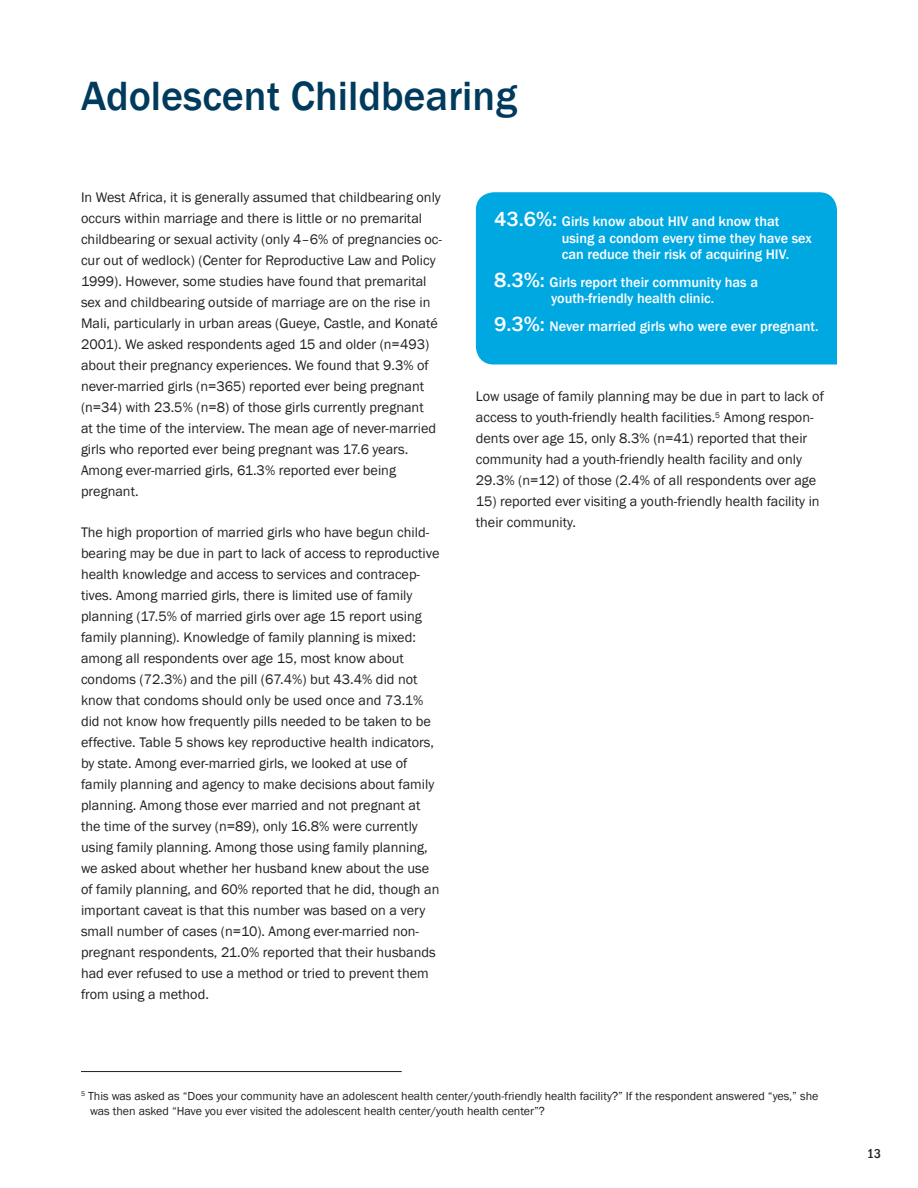
<style>
.page{position:relative;width:918px;height:1188px;background:#fff}
.page>*{position:absolute;margin:0;border:0;box-sizing:border-box;transform-origin:0 0}
.t1{font:500 42px "Franklin Gothic";color:#003a5d}
.t2{font:14.25px/21px "Franklin Gothic";color:#231f20}
.Paragraph_Style_1{font:500 14.25px/16.5px "Franklin Gothic";color:#fff}
.t3{font:500 condensed 13.5px "Franklin Gothic";color:#231f20}
.t4{font:12px/15px "Franklin Gothic";color:#231f20}
.s1{font-size:21px}
</style>
<div class="page">
<div style="left:476px;top:192px;width:361px;height:172px;background:#00a8e2"></div>
<hr style="left:81px;top:1071px;width:321px;height:1px;background:#231f20">
<p class="t1" style="left:81px;top:70px;width:438px">Adolescent Childbearing</p>
<p class="t2" style="left:81px;top:187px;width:363px">In West Africa, it is generally assumed that childbearing only occurs within marriage and there is little or no premarital childbearing or sexual activity (only 4–6% of pregnancies oc&shy;cur out of wedlock) (Center for Reproductive Law and Policy 1999). However, some studies have found that premarital sex and childbearing outside of marriage are on the rise in Mali, particularly in urban areas (Gueye, Castle, and Konaté 2001). We asked respondents aged 15 and older (n=493) about their pregnancy experiences. We found that 9.3% of never-married girls (n=365) reported ever being pregnant (n=34) with 23.5% (n=8) of those girls currently pregnant<br>at the time of the interview. The mean age of never-married girls who reported ever being pregnant was 17.6 years.<br>Among ever-married girls, 61.3% reported ever being pregnant.</p>
<p class="t2" style="left:81px;top:523px;width:360px">The high proportion of married girls who have begun child&shy;bearing may be due in part to lack of access to reproductive health knowledge and access to services and contracep&shy;tives. Among married girls, there is limited use of family planning (17.5% of married girls over age 15 report using family planning). Knowledge of family planning is mixed: among all respondents over age 15, most know about condoms (72.3%) and the pill (67.4%) but 43.4% did not know that condoms should only be used once and 73.1% did not know how frequently pills needed to be taken to be effective. Table 5 shows key reproductive health indicators, by state. Among ever-married girls, we looked at use of family planning and agency to make decisions about family planning. Among those ever married and not pregnant at the time of the survey (n=89), only 16.8% were currently using family planning. Among those using family planning, we asked about whether her husband knew about the use of family planning, and 60% reported that he did, though an important caveat is that this number was based on a very small number of cases (n=10). Among ever-married non&shy;pregnant respondents, 21.0% reported that their husbands had ever refused to use a method or tried to prevent them from using a method.</p>
<p class="Paragraph_Style_1" style="left:562px;top:213px;width:251px;text-indent:-68px"><span class="s1">43.6%:</span> Girls know about HIV and know that using a condom every time they have sex can reduce their risk of acquiring HIV.</p>
<p class="Paragraph_Style_1" style="left:551px;top:274px;width:208px;text-indent:-57px"><span class="s1">8.3%:</span> Girls report their community has a youth-friendly health clinic.</p>
<p class="Paragraph_Style_1" style="left:494px;top:318px;width:326px"><span class="s1">9.3%:</span> Never married girls who were ever pregnant.</p>
<p class="t2" style="left:476px;top:387px;width:350px">Low usage of family planning may be due in part to lack of access to youth-friendly health facilities.<sup>5</sup> Among respon&shy;dents over age 15, only 8.3% (n=41) reported that their community had a youth-friendly health facility and only 29.3% (n=12) of those (2.4% of all respondents over age</p>
<p class="t2" style="left:476px;top:492px;width:345px">15) reported ever visiting a youth-friendly health facility in their community.</p>
<p class="t4" style="left:90px;top:1089px;width:730px;text-indent:-9px"><sup>5</sup> This was asked as “Does your community have an adolescent health center/youth-friendly health facility?” If the respondent answered “yes,” she was then asked “Have you ever visited the adolescent health center/youth health center”?</p>
<p class="t3" style="left:867px;top:1146px;width:15px">13</p>
</div>
